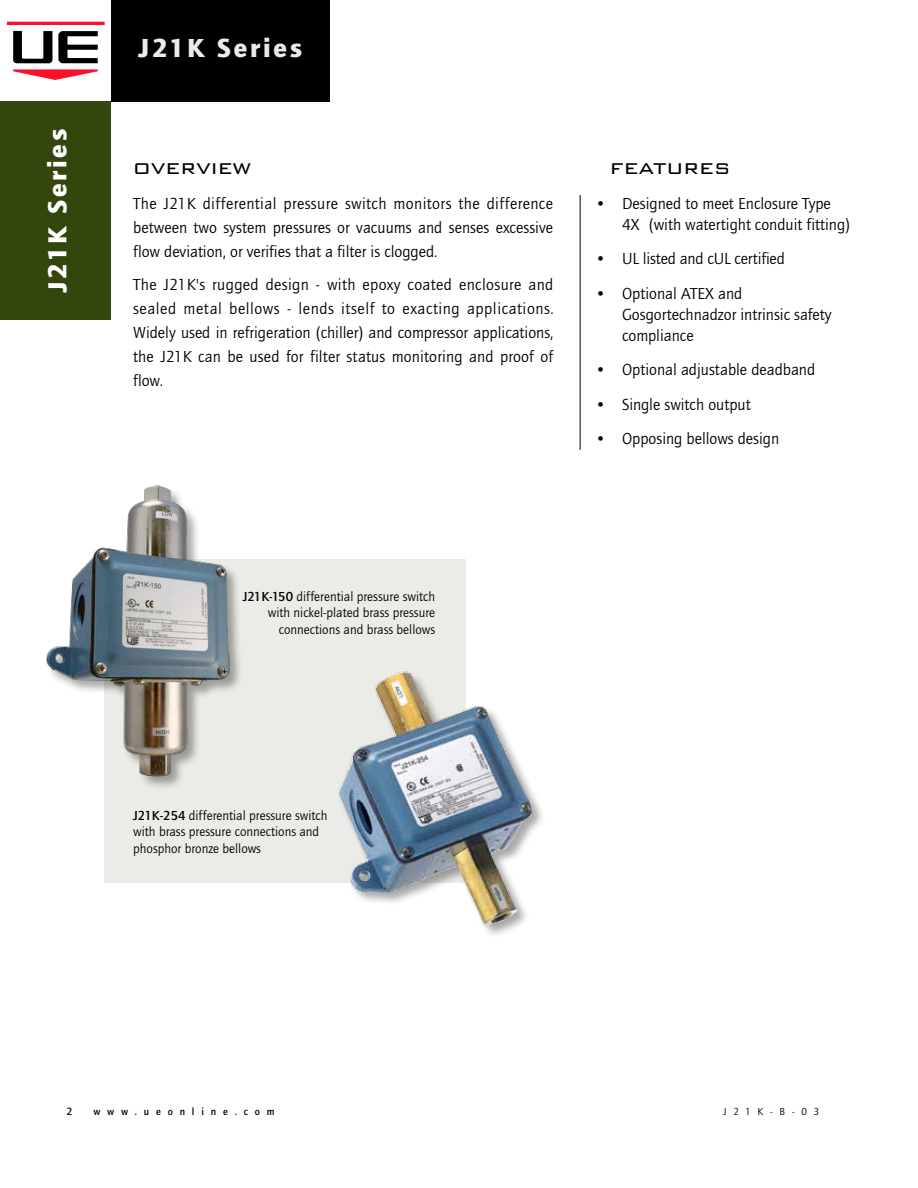
<style>
.page{position:relative;width:918px;height:1188px;background:#fff}
.page>*{position:absolute;margin:0;border:0;box-sizing:border-box;transform-origin:0 0}
.t1{font:900 27px "Quay Sans ITC";letter-spacing:.1em;color:#ebece7}
.t2{font:900 27px "Quay Sans ITC";letter-spacing:.1em;color:#fff}
.t3{font:300 25.5px "Bank Gothic BT";color:#000}
.t4{font:16.5px/24px "Quay Sans ITC";color:#000;text-align:justify}
.t5{font:13.5px/16.2px "Quay Sans ITC";color:#000;text-align:right}
.t6{font:10.8px "Quay Sans Md ITC";color:#000}
.t7{font:10.5px "Quay Sans Md ITC";letter-spacing:.65em;color:#000}
.t8{font:10.5px "Quay Sans ITC Book SC900";letter-spacing:.65em;color:#000}
.s1{font-family:"Quay Sans Md ITC"}
</style>
<div class="page">
<div style="left:111px;top:0;width:219px;height:102px;background:#000"></div>
<hr style="left:7px;top:22px;width:98px;height:3px;background:#ff0e27">
<svg style="left:13px;top:69px;width:85px;height:11px"></svg>
<svg style="left:13px;top:31px;width:85px;height:32px"></svg>
<hr style="left:580px;top:195px;width:1px;height:255px;background:#000">
<div style="left:104px;top:559px;width:362px;height:324px;background:#ebece7"></div>
<div style="left:0;top:101px;width:111px;height:219px;background:#33460e"></div>
<img style="left:46px;top:485px;width:194px;height:302px">
<img style="left:338px;top:671px;width:204px;height:262px">
<h1 class="t2" style="left:42px;top:292px;width:165px;rotate:-90deg">J21K Series</h1>
<h1 class="t1" style="left:139px;top:33px;width:165px">J21K Series</h1>
<h2 class="t3" style="left:133px;top:153px;width:120px">overview</h2>
<h2 class="t3" style="left:610px;top:153px;width:122px">features</h2>
<p class="t4" style="left:622px;top:193px;width:229px;line-height:21px;text-indent:-27px">• Designed to meet Enclosure Type<br>4X (with watertight conduit fitting)</p>
<p class="t4" style="left:595px;top:247px;width:191px">• UL listed and cUL certified</p>
<p class="t4" style="left:622px;top:283px;width:211px;line-height:21px;text-align:left;text-indent:-27px">• Optional ATEX and<br>Gosgortechnadzor intrinsic safety compliance</p>
<p class="t4" style="left:595px;top:358px;width:222px">• Optional adjustable deadband</p>
<p class="t4" style="left:595px;top:393px;width:157px">• Single switch output</p>
<p class="t4" style="left:595px;top:427px;width:186px">• Opposing bellows design</p>
<p class="t4" style="left:133px;top:192px;width:421px">The J21K differential pressure switch monitors the difference between two system pressures or vacuums and senses excessive flow deviation, or verifies that a filter is clogged.</p>
<p class="t4" style="left:133px;top:272px;width:422px">The J21K's rugged design - with epoxy coated enclosure and sealed metal bellows - lends itself to exacting applications.<br>Widely used in refrigeration (chiller) and compressor applications, the J21K can be used for filter status monitoring and proof of flow.</p>
<p class="t5" style="left:243px;top:589px;width:194px"><span class="s1">J21K-150</span> differential pressure switch with nickel-plated brass pressure connections and brass bellows</p>
<p class="t5" style="left:133px;top:808px;width:196px;text-align:left"><span class="s1">J21K-254</span> differential pressure switch with brass pressure connections and phosphor bronze bellows</p>
<p class="t6" style="left:66px;top:1106px;width:7px">2</p>
<p class="t7" style="left:93px;top:1106px;width:183px">www.ueonline.com</p>
<p class="t8" style="left:723px;top:1106px;width:98px">J21K-B-03</p>
</div>
